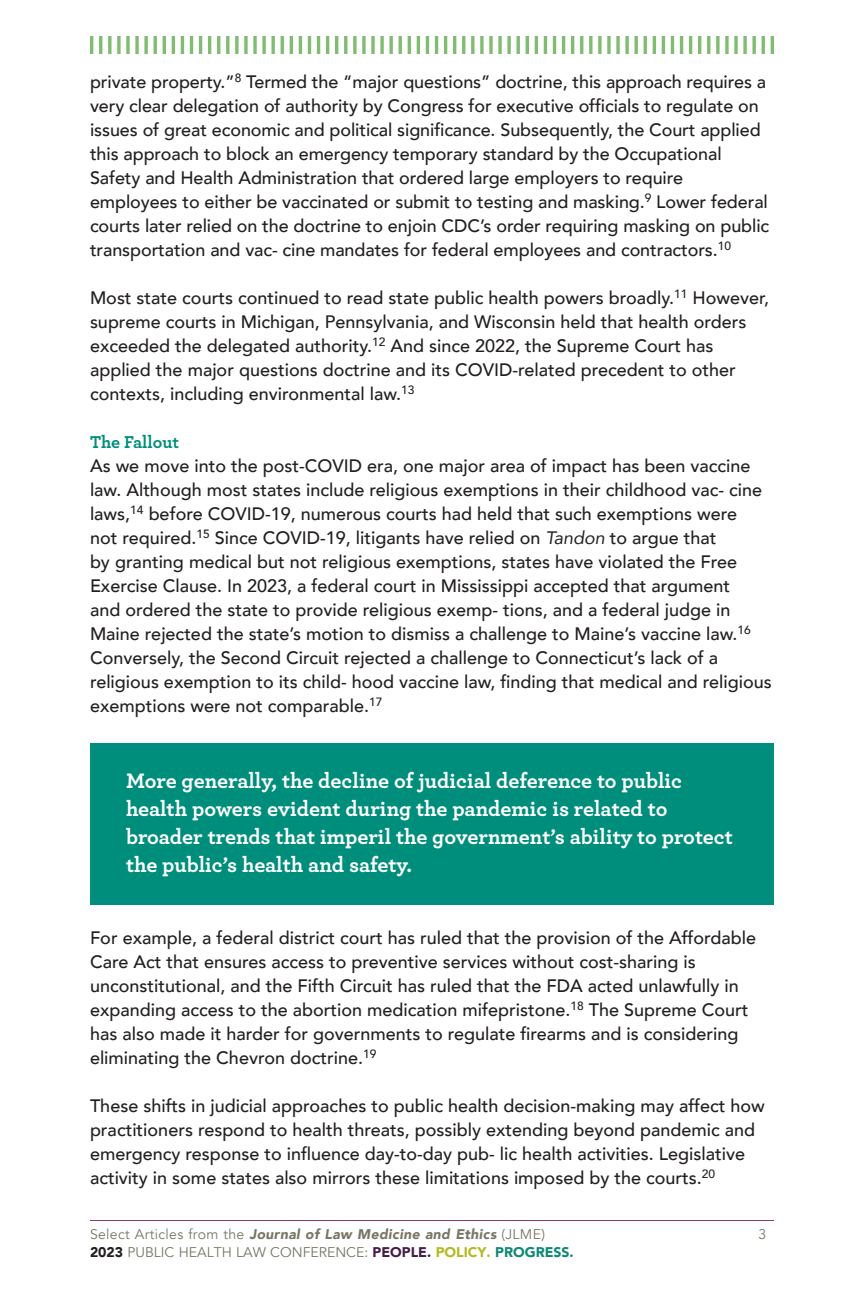
<style>
.page{position:relative;width:864px;height:1296px;background:#fff}
.page>*{position:absolute;margin:0;border:0;box-sizing:border-box;transform-origin:0 0}
.Body_text{font:700 22px/28px "Archer";color:#fff}
.Body_text-2{font:500 18px/24px "Avenir";color:#231f20}
.Body_text-3{font:700 18px "Archer";letter-spacing:-.005em;color:#008e7c}
.t1{font:italic 900 14px "Avenir";letter-spacing:.025em;color:#787665}
.t2{font:14px "Avenir";color:#787665}
.s1{font-weight:400;font-style:italic}
.s2{font-weight:400;font-style:normal}
.s3{font-weight:900;color:#231f20}
.s4{font-weight:900;color:#441a47}
.s5{font-weight:900;color:#b3ba1f}
.s6{font-weight:900;color:#0c8875}
</style>
<div class="page">
<hr style="left:90px;top:1220px;width:684px;height:1px;background:#8c3a6f">
<hr style="left:771px;top:36px;width:3px;height:18px;background:#80bc71">
<hr style="left:762px;top:36px;width:3px;height:18px;background:#80bc71">
<svg style="left:752px;top:36px;width:4px;height:18px"></svg>
<svg style="left:743px;top:36px;width:4px;height:18px"></svg>
<svg style="left:734px;top:36px;width:4px;height:18px"></svg>
<svg style="left:725px;top:36px;width:4px;height:18px"></svg>
<svg style="left:716px;top:36px;width:4px;height:18px"></svg>
<hr style="left:707px;top:36px;width:3px;height:18px;background:#80bc71">
<hr style="left:698px;top:36px;width:3px;height:18px;background:#80bc71">
<hr style="left:689px;top:36px;width:3px;height:18px;background:#80bc71">
<hr style="left:680px;top:36px;width:3px;height:18px;background:#80bc71">
<hr style="left:671px;top:36px;width:3px;height:18px;background:#80bc71">
<hr style="left:662px;top:36px;width:3px;height:18px;background:#80bc71">
<hr style="left:653px;top:36px;width:3px;height:18px;background:#80bc71">
<hr style="left:644px;top:36px;width:3px;height:18px;background:#80bc71">
<hr style="left:635px;top:36px;width:3px;height:18px;background:#80bc71">
<svg style="left:625px;top:36px;width:4px;height:18px"></svg>
<svg style="left:616px;top:36px;width:4px;height:18px"></svg>
<svg style="left:607px;top:36px;width:4px;height:18px"></svg>
<svg style="left:598px;top:36px;width:4px;height:18px"></svg>
<hr style="left:589px;top:36px;width:3px;height:18px;background:#80bc71">
<hr style="left:580px;top:36px;width:3px;height:18px;background:#80bc71">
<hr style="left:571px;top:36px;width:3px;height:18px;background:#80bc71">
<hr style="left:562px;top:36px;width:3px;height:18px;background:#80bc71">
<hr style="left:553px;top:36px;width:3px;height:18px;background:#80bc71">
<hr style="left:544px;top:36px;width:3px;height:18px;background:#80bc71">
<hr style="left:535px;top:36px;width:3px;height:18px;background:#80bc71">
<hr style="left:526px;top:36px;width:3px;height:18px;background:#80bc71">
<hr style="left:517px;top:36px;width:3px;height:18px;background:#80bc71">
<svg style="left:507px;top:36px;width:4px;height:18px"></svg>
<svg style="left:498px;top:36px;width:4px;height:18px"></svg>
<svg style="left:489px;top:36px;width:4px;height:18px"></svg>
<svg style="left:480px;top:36px;width:4px;height:18px"></svg>
<svg style="left:471px;top:36px;width:4px;height:18px"></svg>
<hr style="left:462px;top:36px;width:3px;height:18px;background:#80bc71">
<hr style="left:453px;top:36px;width:3px;height:18px;background:#80bc71">
<hr style="left:444px;top:36px;width:3px;height:18px;background:#80bc71">
<hr style="left:435px;top:36px;width:3px;height:18px;background:#80bc71">
<hr style="left:426px;top:36px;width:3px;height:18px;background:#80bc71">
<hr style="left:417px;top:36px;width:3px;height:18px;background:#80bc71">
<hr style="left:408px;top:36px;width:3px;height:18px;background:#80bc71">
<hr style="left:399px;top:36px;width:3px;height:18px;background:#80bc71">
<svg style="left:389px;top:36px;width:4px;height:18px"></svg>
<svg style="left:380px;top:36px;width:4px;height:18px"></svg>
<svg style="left:371px;top:36px;width:4px;height:18px"></svg>
<svg style="left:362px;top:36px;width:4px;height:18px"></svg>
<svg style="left:353px;top:36px;width:4px;height:18px"></svg>
<hr style="left:344px;top:36px;width:3px;height:18px;background:#80bc71">
<hr style="left:335px;top:36px;width:3px;height:18px;background:#80bc71">
<hr style="left:326px;top:36px;width:3px;height:18px;background:#80bc71">
<hr style="left:317px;top:36px;width:3px;height:18px;background:#80bc71">
<hr style="left:308px;top:36px;width:3px;height:18px;background:#80bc71">
<hr style="left:299px;top:36px;width:3px;height:18px;background:#80bc71">
<hr style="left:290px;top:36px;width:3px;height:18px;background:#80bc71">
<hr style="left:281px;top:36px;width:3px;height:18px;background:#80bc71">
<hr style="left:272px;top:36px;width:3px;height:18px;background:#80bc71">
<svg style="left:262px;top:36px;width:4px;height:18px"></svg>
<svg style="left:253px;top:36px;width:4px;height:18px"></svg>
<svg style="left:244px;top:36px;width:4px;height:18px"></svg>
<svg style="left:235px;top:36px;width:4px;height:18px"></svg>
<hr style="left:226px;top:36px;width:3px;height:18px;background:#80bc71">
<hr style="left:217px;top:36px;width:3px;height:18px;background:#80bc71">
<hr style="left:208px;top:36px;width:3px;height:18px;background:#80bc71">
<hr style="left:199px;top:36px;width:3px;height:18px;background:#80bc71">
<hr style="left:190px;top:36px;width:3px;height:18px;background:#80bc71">
<hr style="left:181px;top:36px;width:3px;height:18px;background:#80bc71">
<hr style="left:172px;top:36px;width:3px;height:18px;background:#80bc71">
<hr style="left:163px;top:36px;width:3px;height:18px;background:#80bc71">
<hr style="left:154px;top:36px;width:3px;height:18px;background:#80bc71">
<svg style="left:144px;top:36px;width:4px;height:18px"></svg>
<svg style="left:135px;top:36px;width:4px;height:18px"></svg>
<svg style="left:126px;top:36px;width:4px;height:18px"></svg>
<svg style="left:117px;top:36px;width:4px;height:18px"></svg>
<svg style="left:108px;top:36px;width:4px;height:18px"></svg>
<hr style="left:99px;top:36px;width:3px;height:18px;background:#80bc71">
<hr style="left:90px;top:36px;width:3px;height:18px;background:#80bc71">
<div style="left:90px;top:743px;width:684px;height:162px;background:#008e7c"></div>
<p class="Body_text-2" style="left:90px;top:69px;width:681px">private property.”<sup>8</sup> Termed the “major questions” doctrine, this approach requires a very clear delegation of authority by Congress for executive officials to regulate on issues of great economic and political significance. Subsequently, the Court applied this approach to block an emergency temporary standard by the Occupational Safety and Health Administration that ordered large employers to require employees to either be vaccinated or submit to testing and masking.<sup>9</sup> Lower federal courts later relied on the doctrine to enjoin CDC’s order requiring masking on public transportation and vac- cine mandates for federal employees and contractors.<sup>10</sup></p>
<p class="Body_text-2" style="left:90px;top:285px;width:681px">Most state courts continued to read state public health powers broadly.<sup>11</sup> However, supreme courts in Michigan, Pennsylvania, and Wisconsin held that health orders exceeded the delegated authority.<sup>12</sup> And since 2022, the Supreme Court has applied the major questions doctrine and its COVID-related precedent to other contexts, including environmental law.<sup>13</sup></p>
<p class="Body_text-3" style="left:90px;top:428px;width:91px">The Fallout</p>
<p class="Body_text-2" style="left:90px;top:453px;width:683px">As we move into the post-COVID era, one major area of impact has been vaccine law. Although most states include religious exemptions in their childhood vac- cine laws,<sup>14</sup> before COVID-19, numerous courts had held that such exemptions were<br>not required.<sup>15</sup> Since COVID-19, litigants have relied on <span class="s1">Tandon</span> to argue that<br>by granting medical but not religious exemptions, states have violated the Free Exercise Clause. In 2023, a federal court in Mississippi accepted that argument<br>and ordered the state to provide religious exemp- tions, and a federal judge in Maine rejected the state’s motion to dismiss a challenge to Maine’s vaccine law.<sup>16<br></sup>Conversely, the Second Circuit rejected a challenge to Connecticut’s lack of a religious exemption to its child- hood vaccine law, finding that medical and religious exemptions were not comparable.<sup>17</sup></p>
<p class="Body_text" style="left:126px;top:766px;width:609px">More generally, the decline of judicial deference to public health powers evident during the pandemic is related to broader trends that imperil the government’s ability to protect the public’s health and safety.</p>
<p class="Body_text-2" style="left:90px;top:925px;width:668px">For example, a federal district court has ruled that the provision of the Affordable Care Act that ensures access to preventive services without cost-sharing is unconstitutional, and the Fifth Circuit has ruled that the FDA acted unlawfully in expanding access to the abortion medication mifepristone.<sup>18</sup> The Supreme Court has also made it harder for governments to regulate firearms and is considering eliminating the Chevron doctrine.<sup>19</sup></p>
<p class="Body_text-2" style="left:90px;top:1093px;width:676px">These shifts in judicial approaches to public health decision-making may affect how practitioners respond to health threats, possibly extending beyond pandemic and emergency response to influence day-to-day pub- lic health activities. Legislative activity in some states also mirrors these limitations imposed by the courts.<sup>20</sup></p>
<p class="t1" style="left:90px;top:1223px;width:457px"><span class="s2">Select Articles from the</span> Journal of Law Medicine and Ethics <span class="s2">(JLME)</span></p>
<p class="t2" style="left:758px;top:1226px;width:9px">3</p>
<p class="t2" style="left:90px;top:1244px;width:485px"><span class="s3">2023</span> PUBLIC HEALTH LAW CONFERENCE: <span class="s4">PEOPLE.</span> <span class="s5">POLICY.</span> <span class="s6">PROGRESS.</span></p>
</div>
